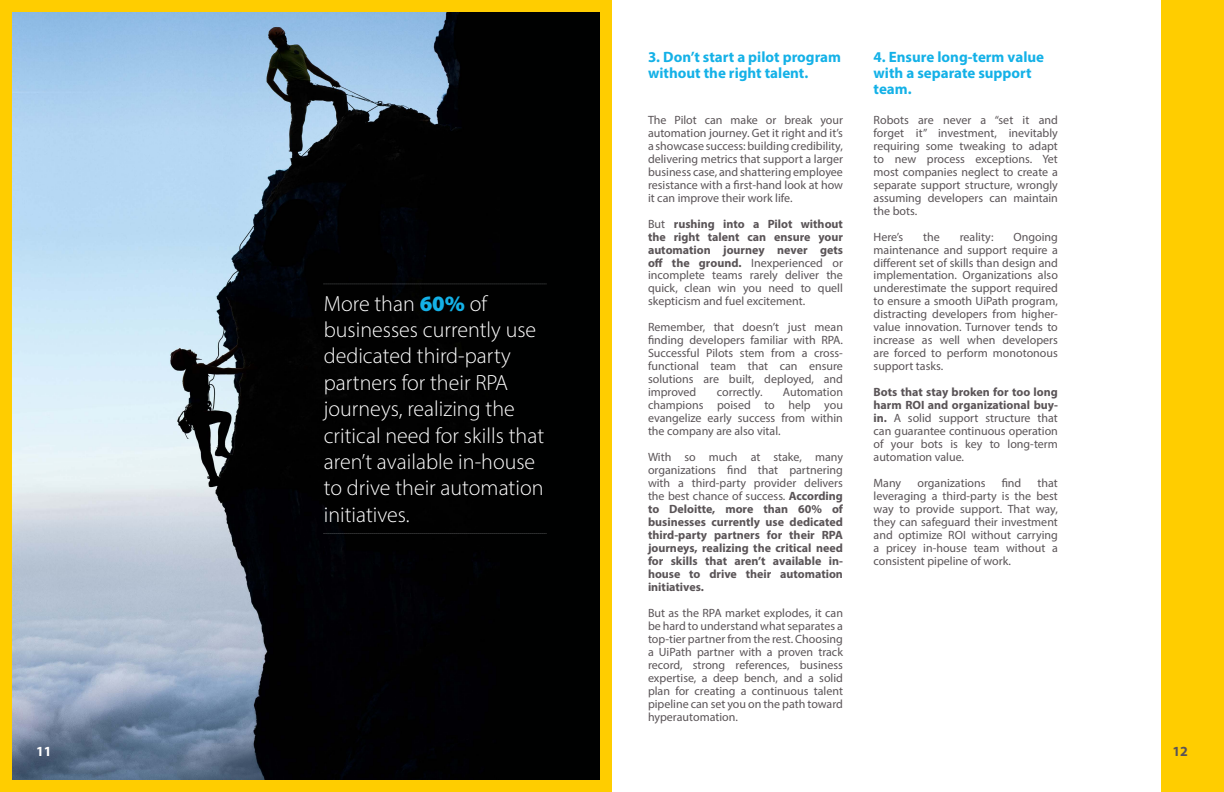
<style>
.page{position:relative;width:1224px;height:792px;background:#fff}
.page>*{position:absolute;margin:0;border:0;box-sizing:border-box;transform-origin:0 0}
.t1{font:300 22px/26.4px "Myriad Pro";color:#fff}
.t2{font:700 15px/16px "Myriad Pro";color:#14b1e7}
.t3{font:700 14px "Myriad Pro";color:#fff}
.t4{font:700 14px "Myriad Pro";color:#5a5457}
.t5{font:12px/13px "Myriad Pro";color:#5a5457;text-align:justify}
.t6{font:700 12px/13px "Myriad Pro";color:#5a5457;text-align:justify}
.s1{font-weight:900;color:#14b1e7}
.s2{font-weight:700}
.s3{font-weight:400}
</style>
<div class="page">
<div style="left:479px;top:0;width:141px;height:792px;background:#000"></div>
<img style="left:13px;top:13px;width:487px;height:766px">
<div style="left:0;top:0;width:612px;height:792px;border:12px solid #ffcd00"></div>
<svg style="left:324px;top:533px;width:222px;height:1px"></svg>
<svg style="left:324px;top:284px;width:222px;height:1px"></svg>
<div style="left:1162px;top:0;width:62px;height:792px;background:#ffcd00"></div>
<h1 class="t1" style="left:324px;top:290px;width:222px">More than <span class="s1">60%</span> of businesses currently use dedicated third-party partners for their RPA journeys, realizing the critical need for skills that aren’t available in-house to drive their automation initiatives.</h1>
<p class="t2" style="left:648px;top:48px;width:195px">3. Don’t start a pilot program without the right talent.</p>
<p class="t5" style="left:648px;top:113px;width:197px">The Pilot can make or break your automation journey. Get it right and it’s a showcase success: building credibility, delivering metrics that support a larger business case, and shattering employee resistance with a first-hand look at how it can improve their work life.</p>
<p class="t5" style="left:648px;top:217px;width:197px">But <span class="s2">rushing into a Pilot without the right talent can ensure your automation journey never gets off the ground.</span> Inexperienced or incomplete teams rarely deliver the quick, clean win you need to quell skepticism and fuel excitement.</p>
<p class="t5" style="left:648px;top:321px;width:197px">Remember, that doesn’t just mean finding developers familiar with RPA.<br>Successful Pilots stem from a cross&shy;functional team that can ensure solutions are built, deployed, and improved</p>
<p class="t5" style="left:717px;top:386px;width:47px">correctly.</p>
<p class="t5" style="left:648px;top:386px;width:197px;text-indent:135px">Automation champions poised to help you evangelize early success from within the company are also vital.</p>
<p class="t6" style="left:648px;top:451px;width:197px"><span class="s3">With so much at stake, many organizations find that partnering with a third-party provider delivers the best chance of success.</span> According to Deloitte, more than 60% of businesses currently use dedicated third-party partners for their RPA journeys, realizing the critical need for skills that aren’t available in&shy;house to drive their automation initiatives.</p>
<p class="t5" style="left:648px;top:607px;width:197px">But as the RPA market explodes, it can be hard to understand what separates a top-tier partner from the rest. Choosing a UiPath partner with a proven track record, strong references, business expertise, a deep bench, and a solid plan for creating a continuous talent pipeline can set you on the path toward hyperautomation.</p>
<p class="t2" style="left:874px;top:48px;width:172px">4. Ensure long-term value with a separate support team.</p>
<p class="t5" style="left:874px;top:113px;width:186px">Robots are never a “set it and forget it” investment, inevitably requiring some tweaking to adapt to new process exceptions. Yet most companies neglect to create a separate support structure, wrongly assuming developers can maintain the bots.</p>
<p class="t5" style="left:874px;top:230px;width:31px">Here’s</p>
<p class="t5" style="left:923px;top:230px;width:18px">the</p>
<p class="t5" style="left:960px;top:230px;width:35px">reality:</p>
<p class="t5" style="left:874px;top:230px;width:186px;text-indent:140px">Ongoing maintenance and support require a different set of skills than design and implementation. Organizations also underestimate the support required to ensure a smooth UiPath program, distracting developers from higher&shy;value innovation. Turnover tends to increase as well when developers are forced to perform monotonous support tasks.</p>
<p class="t5" style="left:874px;top:386px;width:186px"><span class="s2">Bots that stay broken for too long harm ROI and organizational buy&shy;in.</span> A solid support structure that can guarantee continuous operation of your bots is key to long-term automation value.</p>
<p class="t5" style="left:874px;top:477px;width:29px">Many</p>
<p class="t5" style="left:917px;top:477px;width:70px">organizations</p>
<p class="t5" style="left:1002px;top:477px;width:21px">find</p>
<p class="t5" style="left:874px;top:477px;width:186px;text-indent:164px">that leveraging a third-party is the best way to provide support. That way, they can safeguard their investment and optimize ROI without carrying a pricey in-house team without a consistent pipeline of work.</p>
<p class="t3" style="left:36px;top:742px;width:17px">11</p>
<p class="t4" style="left:1172px;top:742px;width:17px">12</p>
<p class="t3" style="left:44px;top:742px;width:9px">2</p>
</div>
